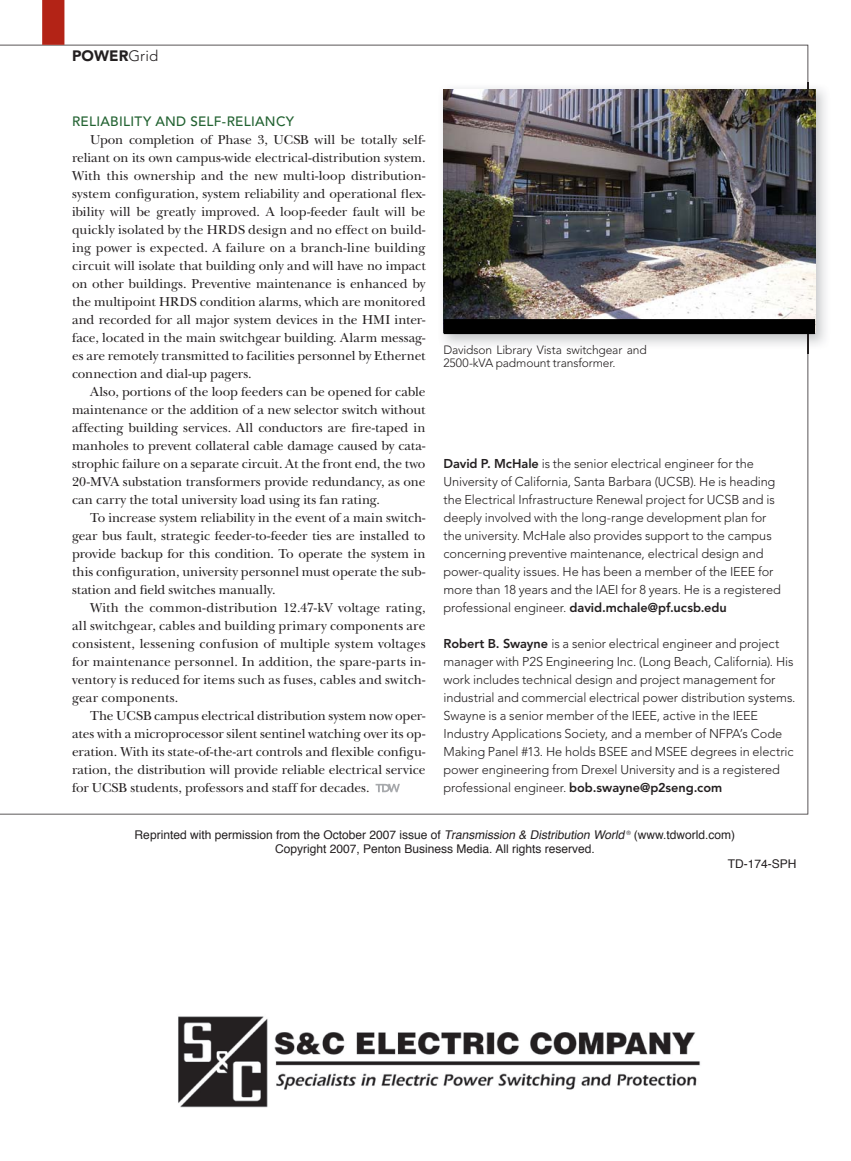
<style>
.page{position:relative;width:851px;height:1161px;background:#fff}
.page>*{position:absolute;margin:0;border:0;box-sizing:border-box;transform-origin:0 0}
.t1{font:900 15px "Avenir";letter-spacing:.01em;color:#231f20}
.t2{font:13.5px/18px "New Baskerville";letter-spacing:-.005em;color:#231f20;text-align:justify}
.t3{font:500 13.5px "Avenir";letter-spacing:.025em;color:#226231}
.t4{font:300 12.75px/18px "Avenir";letter-spacing:-.005em;color:#231f20}
.t5{font:12px "Helvetica";color:#231f20}
.t6{font:300 12px/13.5px "Avenir";letter-spacing:-.01em;color:#231f20}
.s1{font-weight:300}
.s2{font-weight:800}
.s3{font-style:italic}
</style>
<div class="page">
<div style="left:42px;top:0;width:22px;height:45px;background:#b32316"></div>
<svg style="left:375px;top:784px;width:25px;height:8px"></svg>
<img style="left:442px;top:83px;width:384px;height:271px">
<img style="left:807px;top:83px;width:1px;height:271px">
<img style="left:443px;top:89px;width:372px;height:230px">
<div style="left:443px;top:319px;width:372px;height:15px;background:#000"></div>
<img style="left:178px;top:1016px;width:522px;height:92px">
<p class="t1" style="left:72px;top:50px;width:88px">POWER<span class="s1">Grid</span></p>
<p class="t3" style="left:72px;top:116px;width:224px">RELIABILITY AND SELF-RELIANCY</p>
<p class="t2" style="left:72px;top:132px;width:355px;text-indent:18px">Upon completion of Phase 3, UCSB will be totally self&shy;reliant on its own campus-wide electrical-distribution system.<br>With this ownership and the new multi-loop distribution&shy;system configuration, system reliability and operational flex&shy;ibility will be greatly improved. A loop-feeder fault will be quickly isolated by the HRDS design and no effect on build&shy;ing power is expected. A failure on a branch-line building circuit will isolate that building only and will have no impact on other buildings. Preventive maintenance is enhanced by the multipoint HRDS condition alarms, which are monitored and recorded for all major system devices in the HMI inter&shy;face, located in the main switchgear building. Alarm messag&shy;es are remotely transmitted to facilities personnel by Ethernet connection and dial-up pagers.</p>
<p class="t2" style="left:72px;top:384px;width:355px;text-indent:18px">Also, portions of the loop feeders can be opened for cable maintenance or the addition of a new selector switch without affecting building services. All conductors are fire-taped in manholes to prevent collateral cable damage caused by cata&shy;strophic failure on a separate circuit. At the front end, the two 20-MVA substation transformers provide redundancy, as one can carry the total university load using its fan rating.</p>
<p class="t2" style="left:72px;top:510px;width:355px;text-indent:18px">To increase system reliability in the event of a main switch&shy;gear bus fault, strategic feeder-to-feeder ties are installed to provide backup for this condition. To operate the system in this configuration, university personnel must operate the sub&shy;station and field switches manually.</p>
<p class="t2" style="left:72px;top:600px;width:355px;text-indent:18px">With the common-distribution 12.47-kV voltage rating, all switchgear, cables and building primary components are consistent, lessening confusion of multiple system voltages for maintenance personnel. In addition, the spare-parts in&shy;ventory is reduced for items such as fuses, cables and switch&shy;gear components.</p>
<p class="t2" style="left:72px;top:708px;width:355px;text-indent:18px">The UCSB campus electrical distribution system now oper&shy;ates with a microprocessor silent sentinel watching over its op&shy;eration. With its state-of-the-art controls and flexible configu&shy;ration, the distribution will provide reliable electrical service for UCSB students, professors and staff for decades.</p>
<p class="t6" style="left:443px;top:344px;width:205px">Davidson Library Vista switchgear and<br>2500-kVA padmount transformer.</p>
<p class="t4" style="left:443px;top:456px;width:339px"><span class="s2">David P. McHale</span> is the senior electrical engineer for the University of California, Santa Barbara (UCSB). He is heading the Electrical Infrastructure Renewal project for UCSB and is deeply involved with the long-range development plan for the university. McHale also provides support to the campus concerning preventive maintenance, electrical design and power-quality issues. He has been a member of the IEEE for more than 18 years and the IAEI for 8 years. He is a registered professional engineer. <span class="s2">david.mchale@pf.ucsb.edu</span></p>
<p class="t4" style="left:443px;top:636px;width:353px"><span class="s2">Robert B. Swayne</span> is a senior electrical engineer and project manager with P2S Engineering Inc. (Long Beach, California). His work includes technical design and project management for industrial and commercial electrical power distribution systems.<br>Swayne is a senior member of the IEEE, active in the IEEE Industry Applications Society, and a member of NFPA’s Code Making Panel #13. He holds BSEE and MSEE degrees in electric power engineering from Drexel University and is a registered professional engineer. <span class="s2">bob.swayne@p2seng.com</span></p>
<p class="t5" style="left:135px;top:830px;width:602px">Reprinted with permission from the October 2007 issue of <span class="s3">Transmission &amp; Distribution World</span> <sup>®</sup> (www.tdworld.com)</p>
<p class="t5" style="left:275px;top:844px;width:321px">Copyright 2007, Penton Business Media. All rights reserved.</p>
<p class="t5" style="left:727px;top:859px;width:70px">TD-174-SPH</p>
</div>
